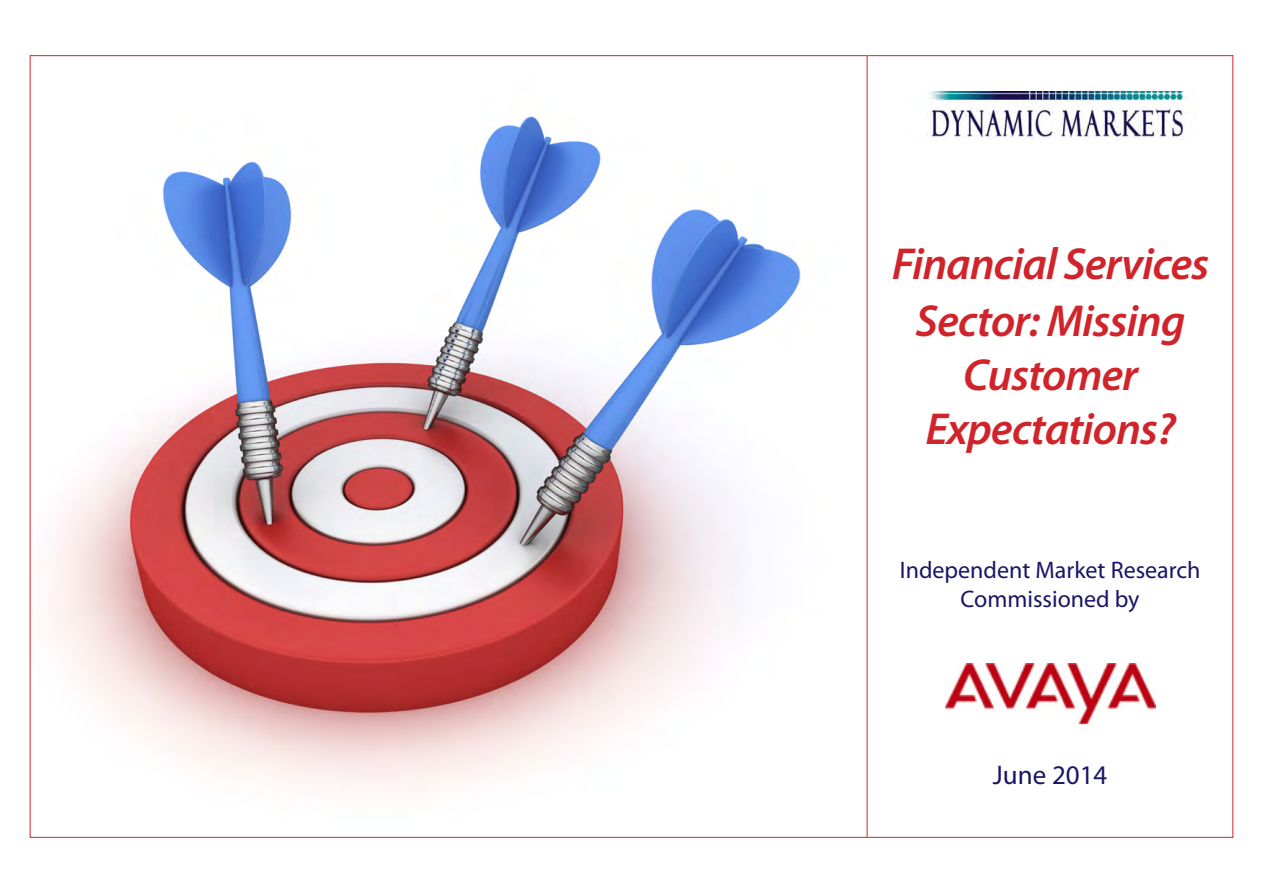
<style>
.page{position:relative;width:1263px;height:893px;background:#fff}
.page>*{position:absolute;margin:0;border:0;box-sizing:border-box;transform-origin:0 0}
.t1{font:italic 600 45px/55.2px "Myriad Pro";letter-spacing:-.02em;color:#d1232a;text-align:center}
.t2{font:27px "Myriad Pro";color:#1a1566}
.t3{font:24px/28.8px "Myriad Pro";color:#1a1566;text-align:center}
</style>
<div class="page">
<hr style="left:867px;top:55px;width:366px;height:1px;background:#d1232a">
<hr style="left:867px;top:837px;width:366px;height:1px;background:#d1232a">
<hr style="left:1232px;top:55px;width:1px;height:783px;background:#d1232a">
<img style="left:926px;top:91px;width:269px;height:49px">
<img style="left:52px;top:116px;width:749px;height:676px">
<img style="left:945px;top:663px;width:210px;height:62px">
<p class="t1" style="left:892px;top:235px;width:319px">Financial Services<br>Sector: Missing<br>Customer<br>Expectations?</p>
<p class="t3" style="left:900px;top:556px;width:302px">Independent Market Research<br>Commissioned by</p>
<p class="t2" style="left:993px;top:758px;width:116px">June 2014</p>
</div>
